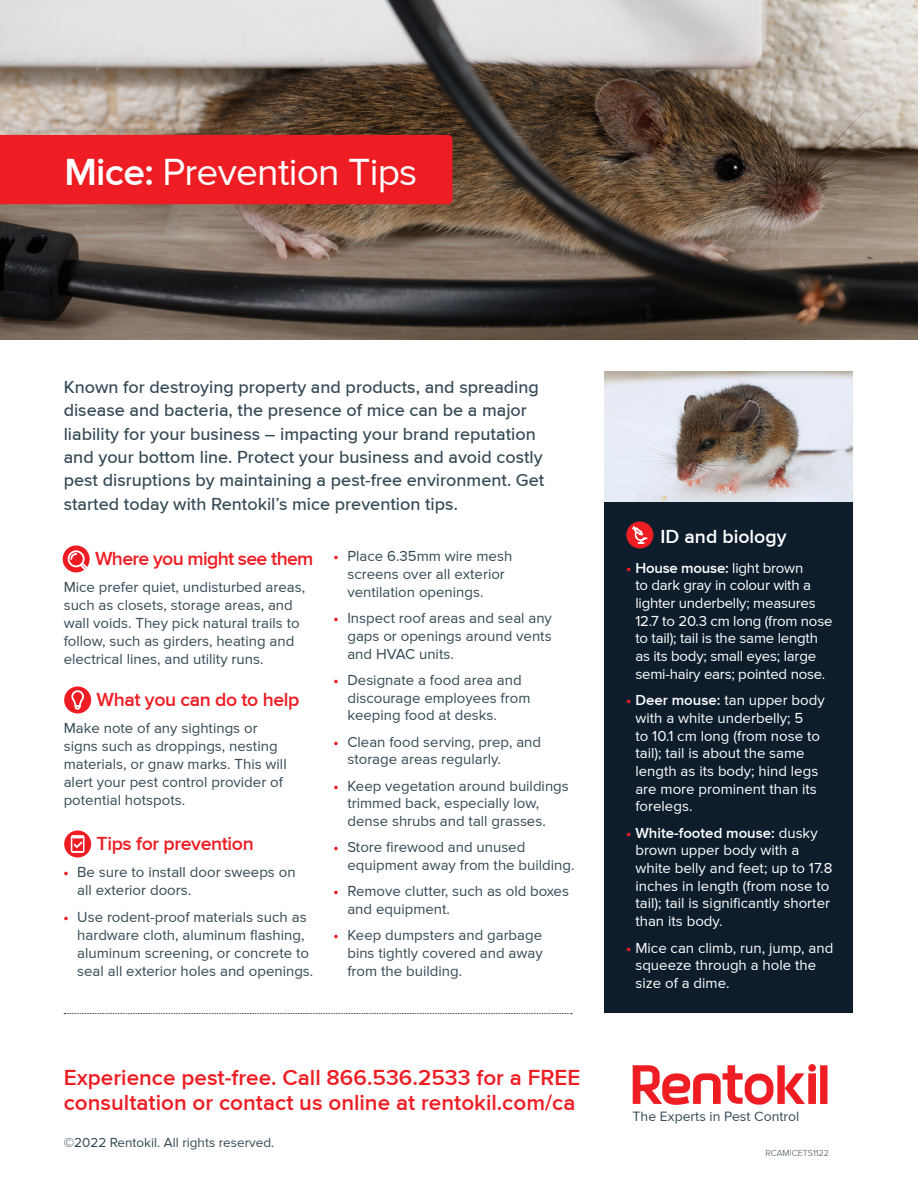
<style>
.page{position:relative;width:918px;height:1188px;background:#fff}
.page>*{position:absolute;margin:0;border:0;box-sizing:border-box;transform-origin:0 0}
.t1{font:39px "Proxima Nova";letter-spacing:-.02em;color:#fff}
.t2{font:600 22.5px/25.5px "Proxima Nova";color:#ee1d23}
.t3{font:600 19.5px "Proxima Nova";letter-spacing:-.02em;color:#ee1d23}
.t4{font:600 19.5px "Proxima Nova";color:#fff}
.t5{font:500 18px/23.2px "Proxima Nova";color:#344954}
.t6{font:15px/18px "Proxima Nova";color:#344954}
.t7{font:15px/17.7px "Proxima Nova";color:#fff}
.t8{font:14.1px "Proxima Nova";color:#344954}
.t9{font:13.5px "Proxima Nova";color:#344954}
.t10{font:300 9px "Proxima Nova";color:#344954}
.s1{font-weight:600}
.s2{font-family:"Myriad Pro";font-weight:700;font-size:13.5px;color:#ee1d23}
</style>
<div class="page">
<img style="left:0;top:0;width:918px;height:339px">
<div style="left:0;top:135px;width:453px;height:69px;background:#ee1d23"></div>
<svg style="left:633px;top:1064px;width:195px;height:41px"></svg>
<div style="left:605px;top:503px;width:248px;height:510px;background:#0d1d2c"></div>
<img style="left:605px;top:372px;width:248px;height:130px">
<svg style="left:64px;top:1013px;width:508px;height:1px"></svg>
<div style="left:626px;top:521px;width:27px;height:27px;background:#ee1d23;border-radius:50%"></div>
<svg style="left:632px;top:526px;width:16px;height:18px"></svg>
<svg style="left:63px;top:545px;width:27px;height:27px"></svg>
<svg style="left:68px;top:550px;width:21px;height:22px"></svg>
<div style="left:64px;top:686px;width:27px;height:27px;background:#ee1d23;border-radius:50%"></div>
<svg style="left:71px;top:690px;width:13px;height:24px"></svg>
<div style="left:64px;top:830px;width:27px;height:27px;background:#ee1d23;border-radius:50%"></div>
<svg style="left:71px;top:835px;width:14px;height:18px"></svg>
<h1 class="t1" style="left:64px;top:150px;width:354px"><span class="s1">Mice:</span> Prevention Tips</h1>
<p class="t5" style="left:64px;top:376px;width:482px">Known for destroying property and products, and spreading disease and bacteria, the presence of mice can be a major liability for your business – impacting your brand reputation and your bottom line. Protect your business and avoid costly pest disruptions by maintaining a pest-free environment. Get started today with Rentokil’s mice prevention tips.</p>
<h3 class="t3" style="left:95px;top:547px;width:220px">Where you might see them</h3>
<p class="t6" style="left:64px;top:578px;width:243px">Mice prefer quiet, undisturbed areas, such as closets, storage areas, and wall voids. They pick natural trails to follow, such as girders, heating and electrical lines, and utility runs.</p>
<h3 class="t3" style="left:97px;top:689px;width:204px">What you can do to help</h3>
<p class="t6" style="left:64px;top:720px;width:225px">Make note of any sightings or signs such as droppings, nesting materials, or gnaw marks. This will alert your pest control provider of potential hotspots.</p>
<h3 class="t3" style="left:97px;top:833px;width:159px">Tips for prevention</h3>
<p class="t6" style="left:77px;top:864px;width:220px;text-indent:-14px"><span class="s2">•</span> Be sure to install door sweeps on all exterior doors.</p>
<p class="t6" style="left:77px;top:908px;width:238px;text-indent:-14px"><span class="s2">•</span> Use rodent-proof materials such as hardware cloth, aluminum flashing, aluminum screening, or concrete to seal all exterior holes and openings.</p>
<p class="t6" style="left:347px;top:548px;width:166px;text-indent:-14px"><span class="s2">•</span> Place 6.35mm wire mesh screens over all exterior ventilation openings.</p>
<p class="t6" style="left:347px;top:610px;width:206px;text-align:justify;text-indent:-14px"><span class="s2">•</span> Inspect roof areas and seal any gaps or openings around vents and HVAC units.</p>
<p class="t6" style="left:347px;top:672px;width:185px;text-indent:-14px"><span class="s2">•</span> Designate a food area and discourage employees from keeping food at desks.</p>
<p class="t6" style="left:347px;top:733px;width:195px;text-indent:-14px"><span class="s2">•</span> Clean food serving, prep, and storage areas regularly.</p>
<p class="t6" style="left:347px;top:777px;width:223px;text-indent:-14px"><span class="s2">•</span> Keep vegetation around buildings trimmed back, especially low, dense shrubs and tall grasses.</p>
<p class="t6" style="left:347px;top:839px;width:229px;text-indent:-14px"><span class="s2">•</span> Store firewood and unused equipment away from the building.</p>
<p class="t6" style="left:347px;top:883px;width:223px;text-indent:-14px"><span class="s2">•</span> Remove clutter, such as old boxes and equipment.</p>
<p class="t6" style="left:347px;top:927px;width:197px;text-align:justify;text-indent:-14px"><span class="s2">•</span> Keep dumpsters and garbage bins tightly covered and away from the building.</p>
<h2 class="t2" style="left:64px;top:1066px;width:518px">Experience pest-free. Call 866.536.2533 for a FREE consultation or contact us online at rentokil.com/ca</h2>
<p class="t9" style="left:64px;top:1135px;width:212px">©2022 Rentokil. All rights reserved.</p>
<h3 class="t4" style="left:661px;top:525px;width:127px">ID and biology</h3>
<p class="t7" style="left:635px;top:559px;width:199px;text-indent:-9px"><span class="s2">•</span> <span class="s1">House mouse:</span> light brown<br>to dark gray in colour with a lighter underbelly; measures<br>12.7 to 20.3 cm long (from nose to tail); tail is the same length as its body; small eyes; large semi-hairy ears; pointed nose.</p>
<p class="t7" style="left:635px;top:692px;width:191px;text-indent:-9px"><span class="s2">•</span> <span class="s1">Deer mouse:</span> tan upper body with a white underbelly; 5<br>to 10.1 cm long (from nose to tail); tail is about the same length as its body; hind legs are more prominent than its forelegs.</p>
<p class="t7" style="left:635px;top:824px;width:199px;text-indent:-9px"><span class="s2">•</span> <span class="s1">White-footed mouse:</span> dusky brown upper body with a white belly and feet; up to 17.8 inches in length (from nose to tail); tail is significantly shorter than its body.</p>
<p class="t7" style="left:635px;top:939px;width:200px;text-indent:-9px"><span class="s2">•</span> Mice can climb, run, jump, and squeeze through a hole the size of a dime.</p>
<p class="t8" style="left:633px;top:1108px;width:168px">The Experts in Pest Control</p>
<p class="t10" style="left:765px;top:1148px;width:65px">RCAMICETS1122</p>
</div>
